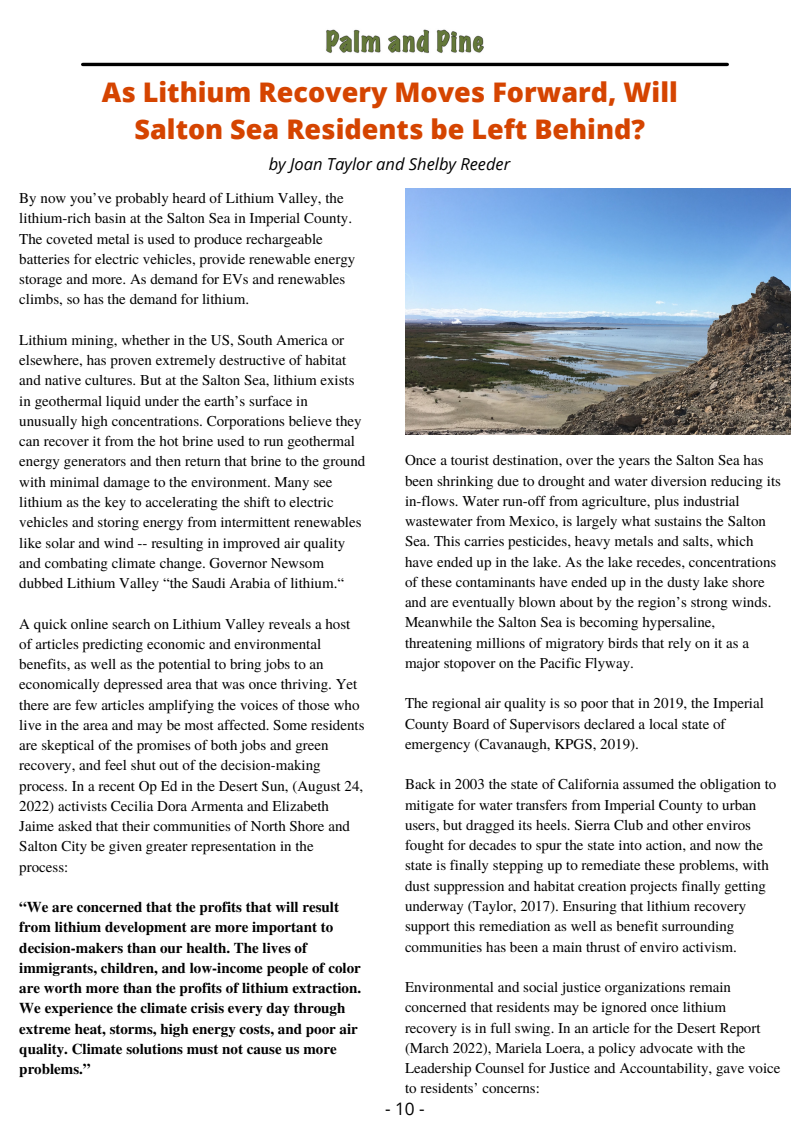
<style>
.page{position:relative;width:810px;height:1121px;background:#fff}
.page>*{position:absolute;margin:0;border:0;box-sizing:border-box;transform-origin:0 0}
.t1{font:800 27px/37.2px "Open Sans";color:#d54400;text-align:center}
.t2{font:17.25px "Open Sans";color:#000}
.t3{font:italic 16.5px "Open Sans";color:#000}
.t4{font:15px/20.2px "Te X Gyre Termes";color:#000}
.t5{font:700 15px/20.2px "Te X Gyre Termes";color:#000}
</style>
<div class="page">
<hr style="left:83px;top:63px;width:644px;height:3px;background:#000">
<img style="left:326px;top:29px;width:157px;height:25px">
<img style="left:405px;top:189px;width:386px;height:245px">
<h1 class="t1" style="left:102px;top:73px;width:577px">As Lithium Recovery Moves Forward, Will<br>Salton Sea Residents be Left Behind?</h1>
<p class="t3" style="left:269px;top:152px;width:243px">by Joan Taylor and Shelby Reeder</p>
<p class="t4" style="left:19px;top:187px;width:338px">By now you’ve probably heard of Lithium Valley, the lithium-rich basin at the Salton Sea in Imperial County.<br>The coveted metal is used to produce rechargeable batteries for electric vehicles, provide renewable energy storage and more. As demand for EVs and renewables climbs, so has the demand for lithium.</p>
<p class="t4" style="left:19px;top:329px;width:348px">Lithium mining, whether in the US, South America or elsewhere, has proven extremely destructive of habitat and native cultures. But at the Salton Sea, lithium exists in geothermal liquid under the earth’s surface in unusually high concentrations. Corporations believe they can recover it from the hot brine used to run geothermal energy generators and then return that brine to the ground with minimal damage to the environment. Many see lithium as the key to accelerating the shift to electric vehicles and storing energy from intermittent renewables like solar and wind -- resulting in improved air quality and combating climate change. Governor Newsom dubbed Lithium Valley “the Saudi Arabia of lithium.“</p>
<p class="t4" style="left:19px;top:612px;width:347px">A quick online search on Lithium Valley reveals a host of articles predicting economic and environmental benefits, as well as the potential to bring jobs to an economically depressed area that was once thriving. Yet there are few articles amplifying the voices of those who live in the area and may be most affected. Some residents are skeptical of the promises of both jobs and green recovery, and feel shut out of the decision-making process. In a recent Op Ed in the Desert Sun, (August 24, 2022) activists Cecilia Dora Armenta and Elizabeth Jaime asked that their communities of North Shore and Salton City be given greater representation in the process:</p>
<p class="t5" style="left:19px;top:896px;width:343px">“We are concerned that the profits that will result from lithium development are more important to decision-makers than our health. The lives of immigrants, children, and low-income people of color are worth more than the profits of lithium extraction.<br>We experience the climate crisis every day through extreme heat, storms, high energy costs, and poor air quality. Climate solutions must not cause us more problems.”</p>
<p class="t4" style="left:405px;top:449px;width:378px">Once a tourist destination, over the years the Salton Sea has been shrinking due to drought and water diversion reducing its in-flows. Water run-off from agriculture, plus industrial wastewater from Mexico, is largely what sustains the Salton Sea. This carries pesticides, heavy metals and salts, which have ended up in the lake. As the lake recedes, concentrations of these contaminants have ended up in the dusty lake shore and are eventually blown about by the region’s strong winds.<br>Meanwhile the Salton Sea is becoming hypersaline, threatening millions of migratory birds that rely on it as a major stopover on the Pacific Flyway.</p>
<p class="t4" style="left:405px;top:692px;width:360px">The regional air quality is so poor that in 2019, the Imperial<br>County Board of Supervisors declared a local state of emergency (Cavanaugh, KPGS, 2019).</p>
<p class="t4" style="left:405px;top:773px;width:373px">Back in 2003 the state of California assumed the obligation to mitigate for water transfers from Imperial County to urban users, but dragged its heels. Sierra Club and other enviros fought for decades to spur the state into action, and now the state is finally stepping up to remediate these problems, with dust suppression and habitat creation projects finally getting underway (Taylor, 2017). Ensuring that lithium recovery support this remediation as well as benefit surrounding communities has been a main thrust of enviro activism.</p>
<p class="t4" style="left:405px;top:976px;width:377px">Environmental and social justice organizations remain concerned that residents may be ignored once lithium recovery is in full swing. In an article for the Desert Report (March 2022), Mariela Loera, a policy advocate with the Leadership Counsel for Justice and Accountability, gave voice to residents’ concerns:</p>
<p class="t2" style="left:385px;top:1096px;width:41px">- 10 -</p>
</div>
